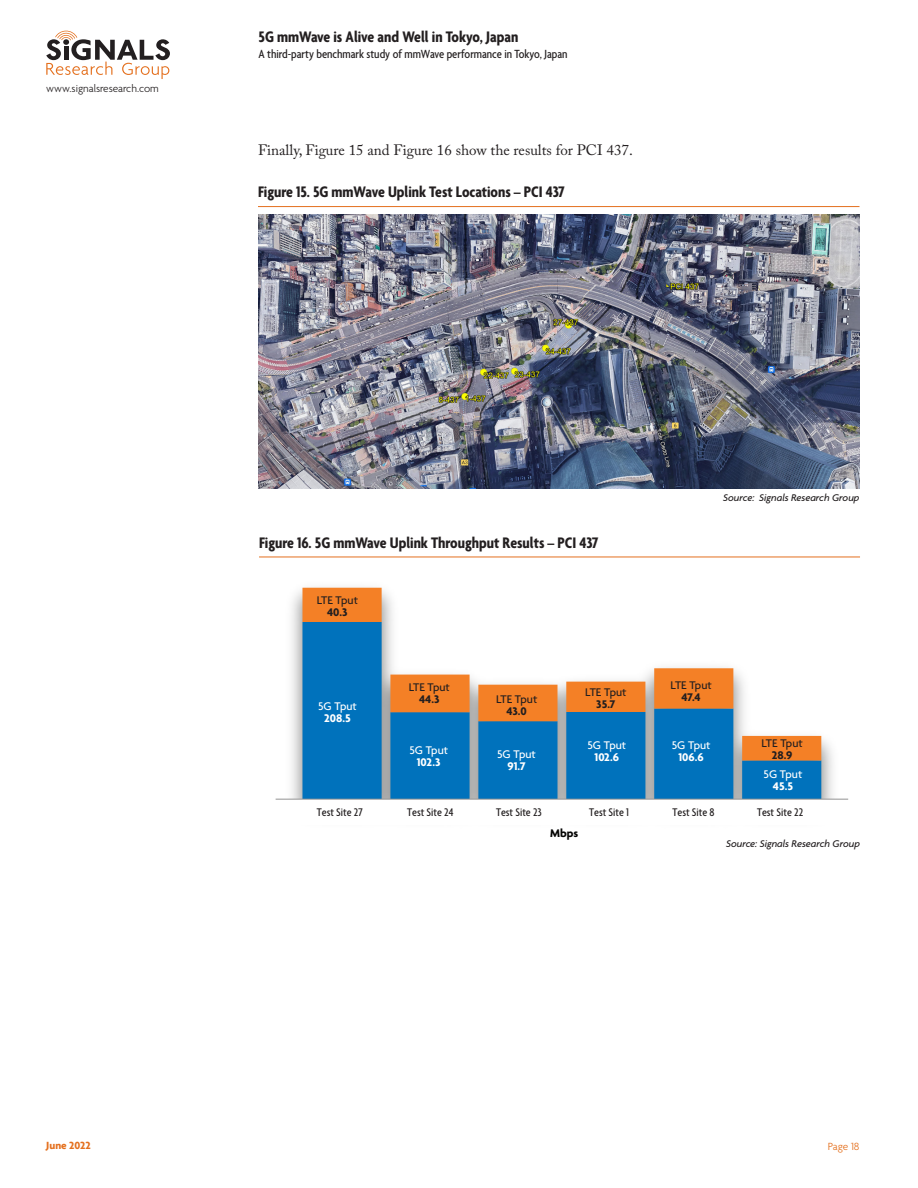
<style>
.page{position:relative;width:918px;height:1188px;background:#fff}
.page>*{position:absolute;margin:0;border:0;box-sizing:border-box;transform-origin:0 0}
.t1{font:700 condensed 16.5px "Agenda";color:#231f20}
.t2{font:15px "Adobe Caslon Pro";color:#231f20}
.t3{font:500 condensed 12.75px "Agenda";color:#231f20}
.t4{font:500 condensed 12px "Agenda";color:#231f20}
.t5{font:500 12px "Agenda";color:#231f20}
.t6{font:500 12px "Agenda";color:#fff}
.t7{font:700 12px "Agenda";color:#fff}
.t8{font:700 12px "Agenda";color:#231f20}
.t9{font:700 12px "Agenda";color:#050504}
.t10{font:300 11.25px "Agenda";color:#231f20}
.t11{font:700 11.25px "Agenda";color:#e4701e}
.t12{font:300 11.25px "Agenda";letter-spacing:-.005em;color:#e4701e}
.t13{font:italic 500 10.5px "Agenda";color:#231f20}
</style>
<div class="page">
<svg style="left:46px;top:30px;width:124px;height:49px"></svg>
<img style="left:259px;top:215px;width:600px;height:273px">
<hr style="left:258px;top:206px;width:602px;height:1px;background:#e4701e">
<img style="left:275px;top:587px;width:573px;height:213px">
<svg style="left:302px;top:760px;width:519px;height:39px;background:#1077b9"></svg>
<svg style="left:302px;top:588px;width:519px;height:172px"></svg>
<hr style="left:276px;top:799px;width:572px;height:1px;background:#939393">
<hr style="left:259px;top:557px;width:601px;height:1px;background:#e4701e">
<p class="t10" style="left:46px;top:82px;width:114px">www.signalsresearch.com</p>
<p class="t1" style="left:259px;top:28px;width:261px">5G mmWave is Alive and Well in Tokyo, Japan</p>
<p class="t3" style="left:259px;top:47px;width:311px">A third-party benchmark study of mmWave performance in Tokyo, Japan</p>
<p class="t2" style="left:258px;top:141px;width:376px">Finally, Figure 15 and Figure 16 show the results for PCI 437.</p>
<p class="t1" style="left:258px;top:183px;width:308px">Figure 15. 5G mmWave Uplink Test Locations – PCI 437</p>
<p class="t1" style="left:259px;top:533px;width:341px">Figure 16. 5G mmWave Uplink Throughput Results – PCI 437</p>
<p class="t5" style="left:317px;top:594px;width:43px">LTE Tput</p>
<p class="t8" style="left:327px;top:606px;width:22px">40.3</p>
<p class="t6" style="left:318px;top:700px;width:40px">5G Tput</p>
<p class="t7" style="left:324px;top:712px;width:28px">208.5</p>
<p class="t5" style="left:409px;top:681px;width:43px">LTE Tput</p>
<p class="t8" style="left:419px;top:693px;width:22px">44.3</p>
<p class="t5" style="left:496px;top:692px;width:43px">LTE Tput</p>
<p class="t8" style="left:507px;top:704px;width:22px">43.0</p>
<p class="t6" style="left:409px;top:744px;width:40px">5G Tput</p>
<p class="t7" style="left:417px;top:756px;width:25px">102.3</p>
<p class="t6" style="left:497px;top:748px;width:40px">5G Tput</p>
<p class="t7" style="left:507px;top:760px;width:20px">91.7</p>
<p class="t5" style="left:585px;top:685px;width:43px">LTE Tput</p>
<p class="t8" style="left:596px;top:697px;width:21px">35.7</p>
<p class="t6" style="left:587px;top:739px;width:40px">5G Tput</p>
<p class="t7" style="left:595px;top:751px;width:26px">102.6</p>
<p class="t13" style="left:723px;top:491px;width:138px">Source: Signals Research Group</p>
<p class="t5" style="left:671px;top:679px;width:43px">LTE Tput</p>
<p class="t8" style="left:682px;top:691px;width:21px">47.4</p>
<p class="t6" style="left:672px;top:739px;width:40px">5G Tput</p>
<p class="t7" style="left:679px;top:751px;width:27px">106.6</p>
<p class="t5" style="left:762px;top:737px;width:43px">LTE Tput</p>
<p class="t8" style="left:772px;top:749px;width:22px">28.9</p>
<p class="t6" style="left:764px;top:768px;width:40px">5G Tput</p>
<p class="t7" style="left:773px;top:780px;width:22px">45.5</p>
<p class="t4" style="left:317px;top:805px;width:47px">Test Site 27</p>
<p class="t4" style="left:407px;top:805px;width:48px">Test Site 24</p>
<p class="t4" style="left:496px;top:805px;width:47px">Test Site 23</p>
<p class="t4" style="left:589px;top:805px;width:41px">Test Site 1</p>
<p class="t4" style="left:673px;top:805px;width:44px">Test Site 8</p>
<p class="t4" style="left:757px;top:805px;width:48px">Test Site 22</p>
<p class="t9" style="left:550px;top:827px;width:30px">Mbps</p>
<p class="t13" style="left:726px;top:837px;width:135px">Source: Signals Research Group</p>
<p class="t11" style="left:46px;top:1140px;width:46px">June 2022</p>
<p class="t12" style="left:828px;top:1140px;width:33px">Page 18</p>
</div>
